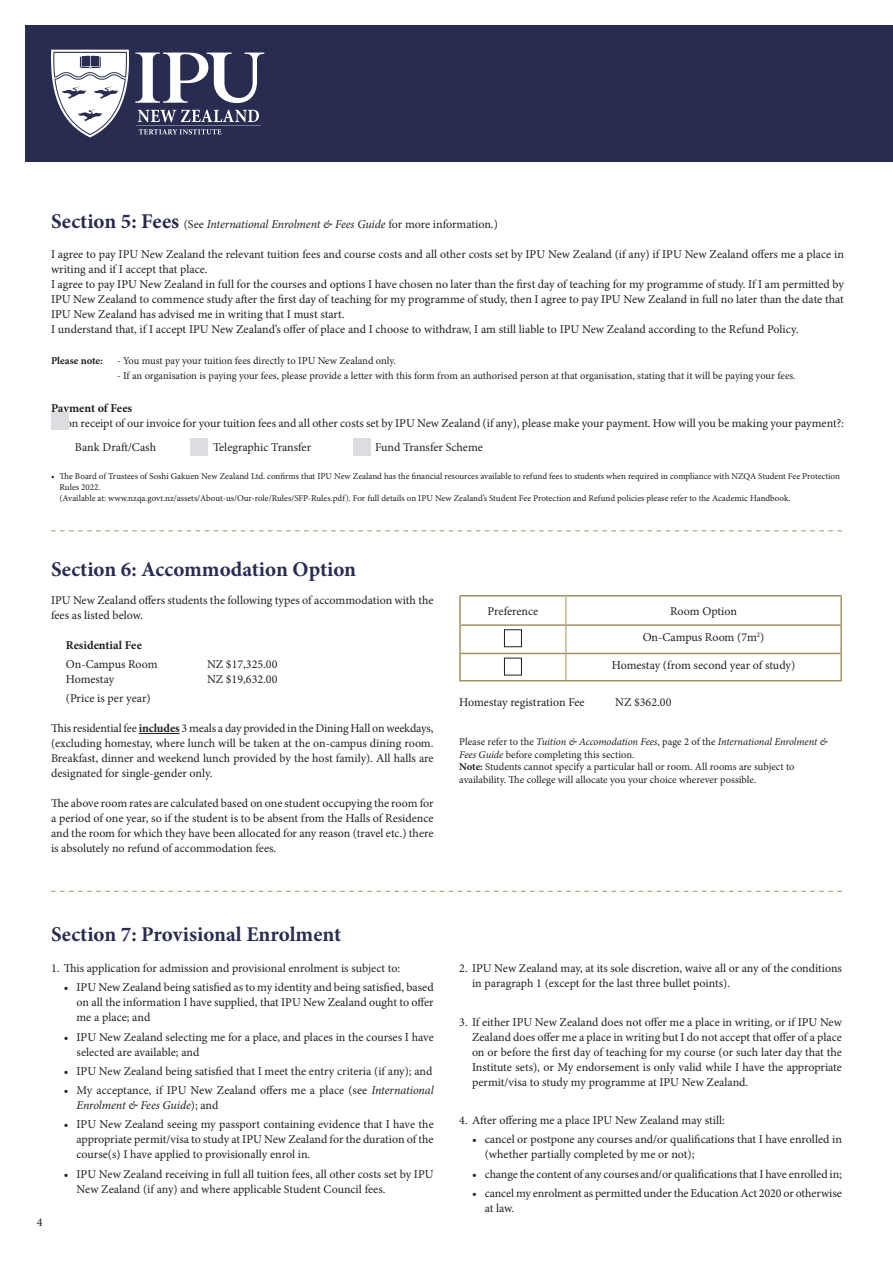
<style>
.page{position:relative;width:893px;height:1263px;background:#fff}
.page>*{position:absolute;margin:0;border:0;box-sizing:border-box;transform-origin:0 0}
.t1{font:700 21px "Minion Pro";color:#282c50}
.t2{font:12px/15px "Minion Pro";letter-spacing:-.005em;color:#231f20}
.t3{font:italic 12px "Minion Pro";letter-spacing:-.01em;color:#231f20}
.t4{font:700 12px "Minion Pro";letter-spacing:-.005em;color:#231f20}
.t5{font:10.5px/12.6px "Minion Pro";color:#231f20}
.t6{font:700 10.5px "Minion Pro";color:#231f20}
.t7{font:9px/10.8px "Minion Pro";color:#231f20}
.s1{font-weight:700;font-style:normal;font-size:21px;color:#282c50}
.s2{font-style:normal}
.s3{font-weight:700}
.s4{font-style:italic}
</style>
<div class="page">
<hr style="left:139px;top:733px;width:41px;height:1px;background:#231f20">
<hr style="left:459px;top:595px;width:107px;height:2px;background:#a29161">
<hr style="left:459px;top:597px;width:2px;height:27px;background:#a29161">
<hr style="left:566px;top:595px;width:276px;height:2px;background:#a29161">
<hr style="left:840px;top:597px;width:2px;height:27px;background:#a29161">
<hr style="left:459px;top:624px;width:107px;height:2px;background:#a29161">
<hr style="left:459px;top:626px;width:2px;height:27px;background:#a29161">
<hr style="left:566px;top:624px;width:276px;height:2px;background:#a29161">
<hr style="left:840px;top:626px;width:2px;height:27px;background:#a29161">
<hr style="left:459px;top:653px;width:107px;height:1px;background:#a29161">
<hr style="left:459px;top:654px;width:2px;height:26px;background:#a29161">
<hr style="left:566px;top:653px;width:276px;height:1px;background:#a29161">
<hr style="left:840px;top:654px;width:2px;height:26px;background:#a29161">
<hr style="left:459px;top:680px;width:107px;height:1px;background:#a29161">
<hr style="left:566px;top:680px;width:276px;height:1px;background:#a29161">
<svg style="left:565px;top:597px;width:1px;height:83px"></svg>
<div style="left:504px;top:629px;width:18px;height:18px;border:1px solid #231f20"></div>
<div style="left:504px;top:658px;width:18px;height:17px;border:1px solid #231f20"></div>
<svg style="left:51px;top:891px;width:791px;height:1px"></svg>
<div style="left:51px;top:412px;width:17px;height:17px;background:#dfdce1"></div>
<div style="left:191px;top:438px;width:17px;height:17px;background:#dfdce1"></div>
<div style="left:354px;top:438px;width:17px;height:17px;background:#dfdce1"></div>
<svg style="left:51px;top:530px;width:791px;height:1px"></svg>
<div style="left:26px;top:26px;width:867px;height:136px;background:#282c50"></div>
<svg style="left:51px;top:50px;width:213px;height:87px"></svg>
<p class="t3" style="left:51px;top:216px;width:448px"><span class="s1">Section 5: Fees</span> <span class="s2">(See</span> International Enrolment &amp; Fees Guide <span class="s2">for more information.)</span></p>
<p class="t2" style="left:51px;top:247px;width:794px">I agree to pay IPU New Zealand the relevant tuition fees and course costs and all other costs set by IPU New Zealand (if any) if IPU New Zealand offers me a place in writing and if I accept that place.<br>I agree to pay IPU New Zealand in full for the courses and options I have chosen no later than the first day of teaching for my programme of study. If I am permitted by IPU New Zealand to commence study after the first day of teaching for my programme of study, then I agree to pay IPU New Zealand in full no later than the date that IPU New Zealand has advised me in writing that I must start.<br>I understand that, if I accept IPU New Zealand’s offer of place and I choose to withdraw, I am still liable to IPU New Zealand according to the Refund Policy.</p>
<p class="t6" style="left:51px;top:353px;width:53px">Please note:</p>
<p class="t5" style="left:117px;top:354px;width:280px">- You must pay your tuition fees directly to IPU New Zealand only.</p>
<p class="t5" style="left:117px;top:369px;width:680px">- If an organisation is paying your fees, please provide a letter with this form from an authorised person at that organisation, stating that it will be paying your fees.</p>
<p class="t4" style="left:51px;top:399px;width:83px">Payment of Fees</p>
<p class="t2" style="left:75px;top:411px;width:770px;line-height:24px;text-indent:-24px">Upon receipt of our invoice for your tuition fees and all other costs set by IPU New Zealand (if any), please make your payment. How will you be making your payment?:<br>Bank Draft/Cash</p>
<p class="t2" style="left:213px;top:439px;width:100px">Telegraphic Transfer</p>
<p class="t2" style="left:375px;top:439px;width:109px">Fund Transfer Scheme</p>
<p class="t7" style="left:60px;top:471px;width:782px;text-indent:-8px">• The Board of Trustees of Soshi Gakuen New Zealand Ltd. confirms that IPU New Zealand has the financial resources available to refund fees to students when required in compliance with NZQA Student Fee Protection<br>Rules 2022.<br>(Available at: www.nzqa.govt.nz/assets/About-us/Our-role/Rules/SFP-Rules.pdf). For full details on IPU New Zealand’s Student Fee Protection and Refund policies please refer to the Academic Handbook.</p>
<h1 class="t1" style="left:51px;top:555px;width:307px">Section 6: Accommodation Option</h1>
<p class="t2" style="left:51px;top:592px;width:384px">IPU New Zealand offers students the following types of accommodation with the fees as listed below.</p>
<p class="t4" style="left:66px;top:636px;width:78px">Residential Fee</p>
<p class="t2" style="left:66px;top:657px;width:93px">On-Campus Room</p>
<p class="t2" style="left:207px;top:657px;width:72px">NZ $17,325.00</p>
<p class="t2" style="left:66px;top:672px;width:50px">Homestay</p>
<p class="t2" style="left:207px;top:672px;width:72px">NZ $19,632.00</p>
<p class="t2" style="left:66px;top:691px;width:86px">(Price is per year)</p>
<p class="t2" style="left:51px;top:721px;width:384px;text-align:justify">This residential fee <span class="s3">includes</span> 3 meals a day provided in the Dining Hall on weekdays, (excluding homestay, where lunch will be taken at the on-campus dining room.<br>Breakfast, dinner and weekend lunch provided by the host family). All halls are designated for single-gender only.</p>
<p class="t2" style="left:51px;top:796px;width:384px;text-align:justify">The above room rates are calculated based on one student occupying the room for a period of one year, so if the student is to be absent from the Halls of Residence and the room for which they have been allocated for any reason (travel etc.) there is absolutely no refund of accommodation fees.</p>
<p class="t2" style="left:488px;top:603px;width:52px">Preference</p>
<p class="t2" style="left:643px;top:598px;width:123px;line-height:26.2px;text-align:center">Room Option<br>On-Campus Room (7m<sup>2</sup>)</p>
<p class="t2" style="left:612px;top:658px;width:185px">Homestay (from second year of study)</p>
<p class="t2" style="left:459px;top:694px;width:127px">Homestay registration Fee</p>
<p class="t2" style="left:615px;top:694px;width:58px">NZ $362.00</p>
<p class="t5" style="left:459px;top:735px;width:370px">Please refer to the <span class="s4">Tuition &amp; Accomodation Fees</span>, page 2 of the <span class="s4">International Enrolment &amp; Fees Guide</span> before completing this section.<br><span class="s3">Note:</span> Students cannot specify a particular hall or room. All rooms are subject to availability. The college will allocate you your choice wherever possible.</p>
<p class="t2" style="left:37px;top:1214px;width:7px">4</p>
<h1 class="t1" style="left:51px;top:919px;width:292px">Section 7: Provisional Enrolment</h1>
<p class="t2" style="left:51px;top:961px;width:351px">1. This application for admission and provisional enrolment is subject to:</p>
<p class="t2" style="left:77px;top:980px;width:359px;text-align:justify;text-indent:-13px">• IPU New Zealand being satisfied as to my identity and being satisfied, based on all the information I have supplied, that IPU New Zealand ought to offer me a place; and</p>
<p class="t2" style="left:77px;top:1029px;width:359px;text-indent:-13px">• IPU New Zealand selecting me for a place, and places in the courses I have selected are available; and</p>
<p class="t2" style="left:64px;top:1063px;width:370px">• IPU New Zealand being satisfied that I meet the entry criteria (if any); and</p>
<p class="t2" style="left:77px;top:1083px;width:359px;text-indent:-13px">• My acceptance, if IPU New Zealand offers me a place (see <span class="s4">International<br>Enrolment &amp; Fees Guide</span>); and</p>
<p class="t2" style="left:77px;top:1117px;width:359px;text-align:justify;text-indent:-13px">• IPU New Zealand seeing my passport containing evidence that I have the appropriate permit/visa to study at IPU New Zealand for the duration of the course(s) I have applied to provisionally enrol in.</p>
<p class="t2" style="left:77px;top:1166px;width:359px;text-indent:-13px">• IPU New Zealand receiving in full all tuition fees, all other costs set by IPU<br>New Zealand (if any) and where applicable Student Council fees.</p>
<p class="t2" style="left:472px;top:961px;width:371px;text-indent:-13px">2. IPU New Zealand may, at its sole discretion, waive all or any of the conditions in paragraph 1 (except for the last three bullet points).</p>
<p class="t2" style="left:472px;top:1014px;width:371px;text-align:justify;text-indent:-13px">3. If either IPU New Zealand does not offer me a place in writing, or if IPU New Zealand does offer me a place in writing but I do not accept that offer of a place on or before the first day of teaching for my course (or such later day that the Institute sets), or My endorsement is only valid while I have the appropriate permit/visa to study my programme at IPU New Zealand.</p>
<p class="t2" style="left:459px;top:1113px;width:267px">4. After offering me a place IPU New Zealand may still:</p>
<p class="t2" style="left:485px;top:1132px;width:359px;text-indent:-13px">• cancel or postpone any courses and/or qualifications that I have enrolled in (whether partially completed by me or not);</p>
<p class="t2" style="left:472px;top:1166px;width:371px">• change the content of any courses and/or qualifications that I have enrolled in;</p>
<p class="t2" style="left:485px;top:1185px;width:359px;text-indent:-13px">• cancel my enrolment as permitted under the Education Act 2020 or otherwise at law.</p>
</div>
